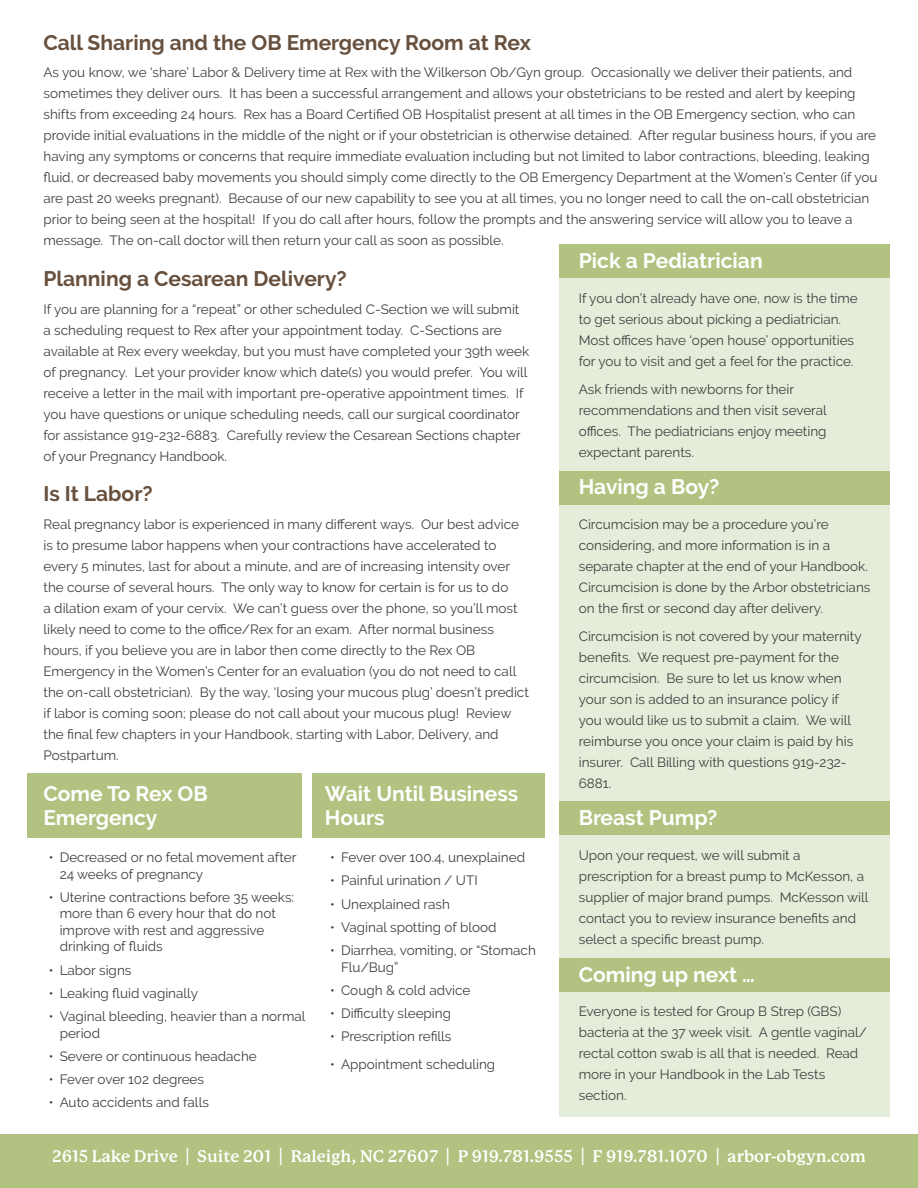
<style>
.page{position:relative;width:918px;height:1188px;background:#fff}
.page>*{position:absolute;margin:0;border:0;box-sizing:border-box;transform-origin:0 0}
.t1{font:700 21px/24px "Raleway";color:#fff}
.t2{font:700 21px "Raleway";color:#67503d}
.t3{font:700 16.5px "P22 Mackinac";color:#fff}
.t4{font:13.5px/21px "Raleway";color:#413f41}
</style>
<div class="page">
<div style="left:27px;top:773px;width:274px;height:64px;background:#b2c280"></div>
<div style="left:312px;top:773px;width:233px;height:64px;background:#b2c280"></div>
<div style="left:559px;top:245px;width:331px;height:871px;background:#e4edd9"></div>
<div style="left:559px;top:244px;width:331px;height:34px;background:#b2c280"></div>
<div style="left:559px;top:471px;width:331px;height:34px;background:#b2c280"></div>
<div style="left:559px;top:801px;width:331px;height:34px;background:#b2c280"></div>
<div style="left:559px;top:958px;width:331px;height:34px;background:#b2c280"></div>
<div style="left:0;top:1134px;width:918px;height:54px;background:#b2c280"></div>
<p class="t2" style="left:44px;top:30px;width:489px">Call Sharing and the OB Emergency Room at Rex</p>
<p class="t4" style="left:44px;top:62px;width:836px">As you know, we ‘share’ Labor &amp; Delivery time at Rex with the Wilkerson Ob/Gyn group. Occasionally we deliver their patients, and sometimes they deliver ours. It has been a successful arrangement and allows your obstetricians to be rested and alert by keeping shifts from exceeding 24 hours. Rex has a Board Certified OB Hospitalist present at all times in the OB Emergency section, who can provide initial evaluations in the middle of the night or if your obstetrician is otherwise detained. After regular business hours, if you are having any symptoms or concerns that require immediate evaluation including but not limited to labor contractions, bleeding, leaking fluid, or decreased baby movements you should simply come directly to the OB Emergency Department at the Women’s Center (if you are past 20 weeks pregnant). Because of our new capability to see you at all times, you no longer need to call the on-call obstetrician prior to being seen at the hospital! If you do call after hours, follow the prompts and the answering service will allow you to leave a message. The on-call doctor will then return your call as soon as possible.</p>
<p class="t1" style="left:579px;top:249px;width:185px">Pick a Pediatrician</p>
<p class="t4" style="left:579px;top:287px;width:281px">If you don’t already have one, now is the time to get serious about picking a pediatrician.<br>Most offices have ‘open house’ opportunities for you to visit and get a feel for the practice.</p>
<p class="t4" style="left:579px;top:378px;width:250px">Ask friends with newborns for their recommendations and then visit several offices. The pediatricians enjoy meeting expectant parents.</p>
<p class="t1" style="left:579px;top:475px;width:142px">Having a Boy?</p>
<p class="t4" style="left:579px;top:514px;width:293px">Circumcision may be a procedure you’re considering, and more information is in a separate chapter at the end of your Handbook.<br>Circumcision is done by the Arbor obstetricians on the first or second day after delivery.</p>
<p class="t4" style="left:579px;top:625px;width:284px">Circumcision is not covered by your maternity benefits. We request pre-payment for the circumcision. Be sure to let us know when your son is added to an insurance policy if you would like us to submit a claim. We will reimburse you once your claim is paid by his insurer. Call Billing with questions 919-232- 6881.</p>
<p class="t1" style="left:579px;top:806px;width:140px">Breast Pump?</p>
<p class="t4" style="left:579px;top:845px;width:291px">Upon your request, we will submit a prescription for a breast pump to McKesson, a supplier of major brand pumps. McKesson will contact you to review insurance benefits and select a specific breast pump.</p>
<p class="t1" style="left:579px;top:962px;width:178px">Coming up next …</p>
<p class="t4" style="left:579px;top:1001px;width:290px">Everyone is tested for Group B Strep (GBS) bacteria at the 37 week visit. A gentle vaginal/ rectal cotton swab is all that is needed. Read more in your Handbook in the Lab Tests section.</p>
<p class="t2" style="left:44px;top:266px;width:305px">Planning a Cesarean Delivery?</p>
<p class="t4" style="left:44px;top:298px;width:487px">If you are planning for a “repeat” or other scheduled C-Section we will submit a scheduling request to Rex after your appointment today. C-Sections are available at Rex every weekday, but you must have completed your 39th week of pregnancy. Let your provider know which date(s) you would prefer. You will receive a letter in the mail with important pre-operative appointment times. If you have questions or unique scheduling needs, call our surgical coordinator for assistance 919-232-6883. Carefully review the Cesarean Sections chapter of your Pregnancy Handbook.</p>
<p class="t2" style="left:44px;top:482px;width:111px">Is It Labor?</p>
<p class="t4" style="left:44px;top:514px;width:487px">Real pregnancy labor is experienced in many different ways. Our best advice is to presume labor happens when your contractions have accelerated to every 5 minutes, last for about a minute, and are of increasing intensity over the course of several hours. The only way to know for certain is for us to do<br>a dilation exam of your cervix. We can’t guess over the phone, so you’ll most likely need to come to the office/Rex for an exam. After normal business hours, if you believe you are in labor then come directly to the Rex OB Emergency in the Women’s Center for an evaluation (you do not need to call the on-call obstetrician). By the way, ‘losing your mucous plug’ doesn’t predict if labor is coming soon; please do not call about your mucous plug! Review the final few chapters in your Handbook, starting with Labor, Delivery, and Postpartum.</p>
<p class="t1" style="left:44px;top:782px;width:166px">Come To Rex OB<br>Emergency</p>
<p class="t4" style="left:60px;top:849px;width:238px;line-height:16.5px;text-indent:-11px">• Decreased or no fetal movement after<br>24 weeks of pregnancy</p>
<p class="t4" style="left:60px;top:889px;width:236px;line-height:16.5px;text-indent:-11px">• Uterine contractions before 35 weeks: more than 6 every hour that do not improve with rest and aggressive drinking of fluids</p>
<p class="t4" style="left:49px;top:959px;width:84px">• Labor signs</p>
<p class="t4" style="left:49px;top:983px;width:151px">• Leaking fluid vaginally</p>
<p class="t4" style="left:60px;top:1008px;width:247px;line-height:16.5px;text-indent:-11px">• Vaginal bleeding, heavier than a normal period</p>
<p class="t4" style="left:49px;top:1046px;width:209px">• Severe or continuous headache</p>
<p class="t4" style="left:49px;top:1069px;width:157px">• Fever over 102 degrees</p>
<p class="t4" style="left:49px;top:1092px;width:162px">• Auto accidents and falls</p>
<p class="t1" style="left:325px;top:782px;width:195px">Wait Until Business<br>Hours</p>
<p class="t4" style="left:330px;top:847px;width:196px">• Fever over 100.4, unexplained</p>
<p class="t4" style="left:330px;top:870px;width:149px">• Painful urination / UTI</p>
<p class="t4" style="left:330px;top:893px;width:121px">• Unexplained rash</p>
<p class="t4" style="left:330px;top:917px;width:168px">• Vaginal spotting of blood</p>
<p class="t4" style="left:341px;top:942px;width:196px;line-height:16.5px;text-indent:-11px">• Diarrhea, vomiting, or “Stomach<br>Flu/Bug”</p>
<p class="t4" style="left:330px;top:980px;width:142px">• Cough &amp; cold advice</p>
<p class="t4" style="left:330px;top:1003px;width:122px">• Difficulty sleeping</p>
<p class="t4" style="left:330px;top:1026px;width:123px">• Prescription refills</p>
<p class="t4" style="left:330px;top:1054px;width:167px">• Appointment scheduling</p>
<p class="t3" style="left:52px;top:1147px;width:815px">2615 Lake Drive | Suite 201 | Raleigh, NC 27607 | P 919.781.9555 | F 919.781.1070 | arbor-obgyn.com</p>
</div>
